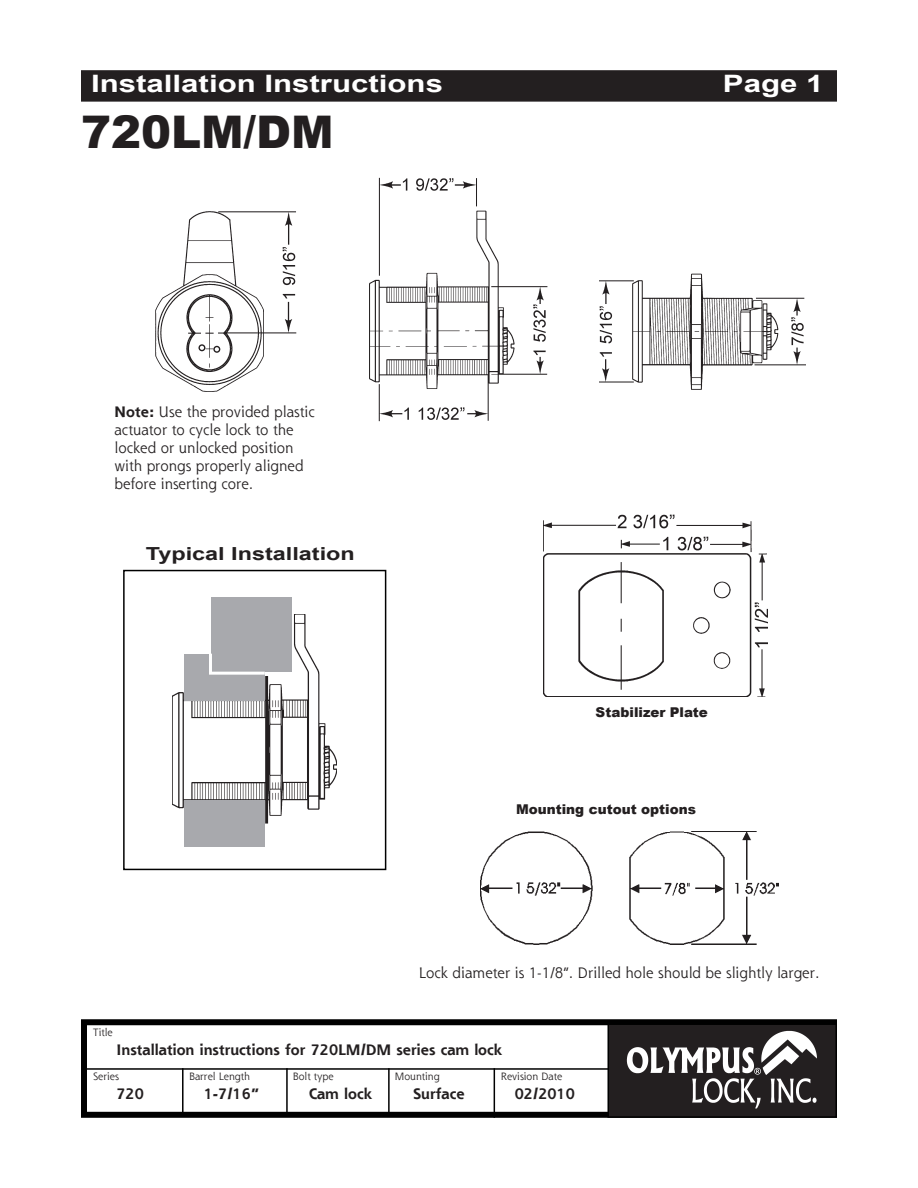
<style>
.page{position:relative;width:918px;height:1188px;background:#fff}
.page>*{position:absolute;margin:0;border:0;box-sizing:border-box;transform-origin:0 0}
._01_Title{font:900 45px "Arial";color:#231f20}
.t1{font:700 24px "Arial";color:#fff;scale:1.3 1}
.t2{font:700 18px "Arial";color:#231f20;scale:1.3 1}
.t3{font:15px/18px "Shannon ATT";color:#231f20}
.t4{font:700 15px "Shannon ATT";color:#231f20}
.t5{font:900 13.5px "Arial";color:#231f20}
.t6{font:10.5px "Shannon ATT";color:#231f20}
.s1{font-weight:700}
</style>
<div class="page">
<div style="left:82px;top:72px;width:754px;height:28px;background:#231f20"></div>
<div style="left:81px;top:70px;width:756px;height:32px;border:3px solid #231f20"></div>
<div style="left:81px;top:1019px;width:756px;height:99px;border:6px solid #000"></div>
<hr style="left:81px;top:1068px;width:756px;height:2px;background:#000">
<hr style="left:182px;top:1068px;width:2px;height:46px;background:#000">
<hr style="left:286px;top:1068px;width:2px;height:46px;background:#000">
<hr style="left:388px;top:1068px;width:2px;height:46px;background:#000">
<div style="left:608px;top:1024px;width:228px;height:93px;background:#231f20"></div>
<div style="left:608px;top:1023px;width:229px;height:95px;border:2px solid #000"></div>
<hr style="left:494px;top:1068px;width:1px;height:50px;background:#000">
<div style="left:123px;top:570px;width:263px;height:300px;border:2px solid #000"></div>
<img style="left:543px;top:515px;width:225px;height:182px">
<img style="left:172px;top:614px;width:165px;height:209px">
<div style="left:184px;top:654px;width:81px;height:46px;background:#a8a9ad"></div>
<div style="left:184px;top:800px;width:81px;height:47px;background:#a8a9ad"></div>
<div style="left:212px;top:597px;width:80px;height:75px;background:#a8a9ad"></div>
<hr style="left:209px;top:654px;width:3px;height:19px;background:#fff">
<hr style="left:209px;top:672px;width:56px;height:3px;background:#fff">
<img style="left:480px;top:831px;width:298px;height:113px">
<img style="left:626px;top:1030px;width:191px;height:79px">
<img style="left:155px;top:211px;width:142px;height:181px">
<img style="left:369px;top:177px;width:179px;height:245px">
<img style="left:599px;top:273px;width:206px;height:117px">
<p class="t1" style="left:91px;top:68px;width:272px">Installation Instructions</p>
<p class="t1" style="left:723px;top:68px;width:79px">Page 1</p>
<p class="_01_Title" style="left:81px;top:99px;width:254px">720LM/DM</p>
<p class="t3" style="left:114px;top:402px;width:202px"><span class="s1">Note:</span> Use the provided plastic actuator to cycle lock to the locked or unlocked position with prongs properly aligned before inserting core.</p>
<p class="t2" style="left:146px;top:541px;width:162px">Typical Installation</p>
<p class="t5" style="left:596px;top:703px;width:114px">Stabilizer Plate</p>
<p class="t5" style="left:516px;top:799px;width:182px">Mounting cutout options</p>
<p class="t3" style="left:419px;top:963px;width:402px">Lock diameter is 1-1/8”. Drilled hole should be slightly larger.</p>
<p class="t6" style="left:93px;top:1026px;width:21px">Title</p>
<p class="t6" style="left:93px;top:1070px;width:27px">Series</p>
<p class="t4" style="left:116px;top:1085px;width:29px">720</p>
<p class="t4" style="left:116px;top:1041px;width:387px">Installation instructions for 720LM/DM series cam lock</p>
<p class="t6" style="left:189px;top:1070px;width:63px">Barrel Length</p>
<p class="t4" style="left:204px;top:1085px;width:57px">1-7/16”</p>
<p class="t6" style="left:293px;top:1070px;width:42px">Bolt type</p>
<p class="t4" style="left:309px;top:1085px;width:64px">Cam lock</p>
<p class="t6" style="left:395px;top:1070px;width:46px">Mounting</p>
<p class="t4" style="left:413px;top:1085px;width:53px">Surface</p>
<p class="t6" style="left:501px;top:1070px;width:63px">Revision Date</p>
<p class="t4" style="left:515px;top:1085px;width:62px">02/2010</p>
</div>
